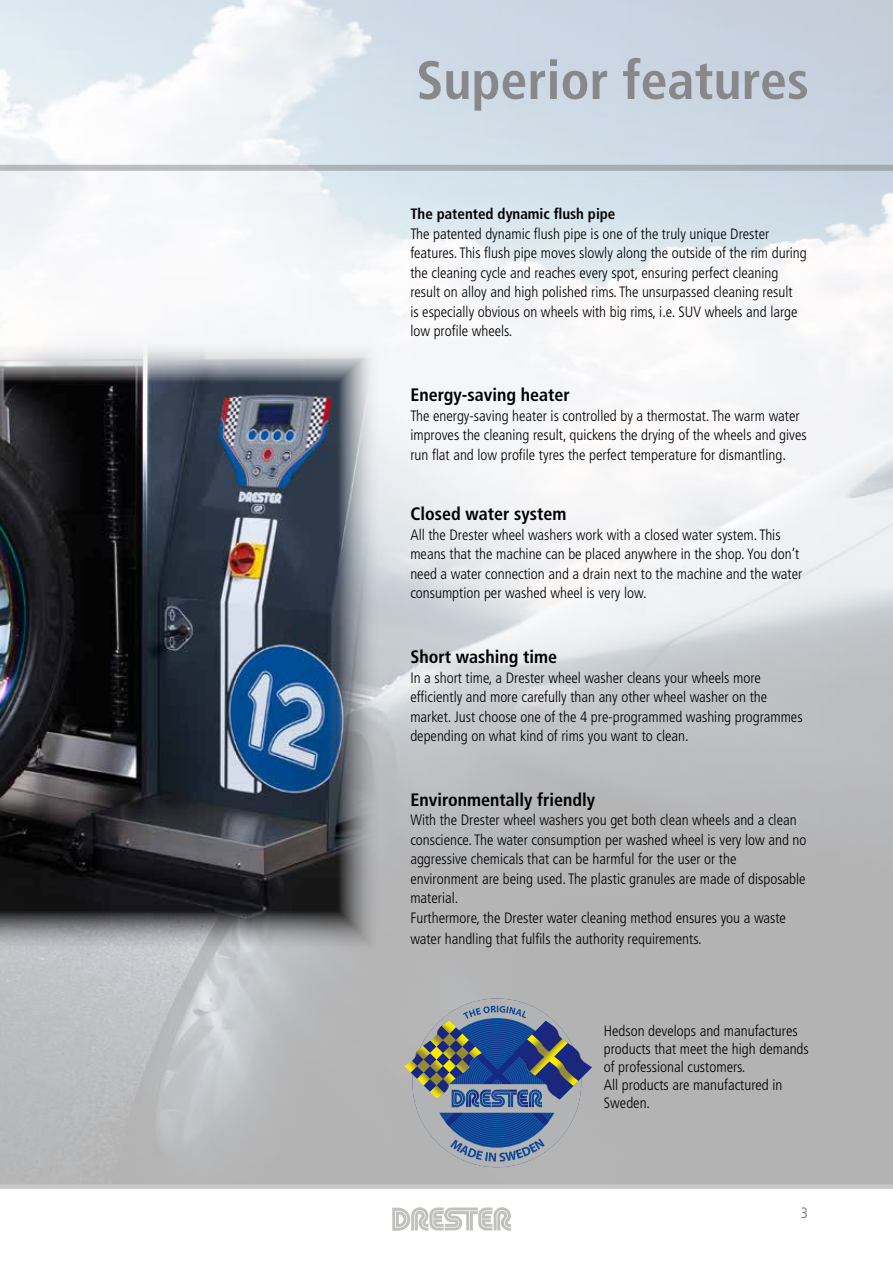
<style>
.page{position:relative;width:893px;height:1263px;background:#fff}
.page>*{position:absolute;margin:0;border:0;box-sizing:border-box;transform-origin:0 0}
.t1{font:700 condensed 54px "Frutiger LT Std";color:#87888a}
.t2{font:700 condensed 18px "Frutiger LT Std";color:#000}
.t3{font:300 condensed 15px/19.5px "Frutiger LT Std";color:#000}
.t4{font:700 condensed 15px "Frutiger LT Std";color:#000}
.t5{font:300 condensed 15px "Frutiger LT Std";color:#707172}
</style>
<div class="page">
<svg style="left:392px;top:1207px;width:119px;height:24px"></svg>
<svg style="left:404px;top:1149px;width:188px;height:18px;background:#a3a9b1"></svg>
<img style="left:463px;top:986px;width:134px;height:164px">
<img style="left:401px;top:986px;width:132px;height:163px">
<img style="left:0;top:309px;width:379px;height:645px">
<svg style="left:0;top:165px;width:893px;height:6px;background:#aeb5ba"></svg>
<div style="left:0;top:1184px;width:893px;height:5px;background:#c6c7c8"></div>
<h1 class="t1" style="left:416px;top:48px;width:394px">Superior features</h1>
<p class="t4" style="left:410px;top:205px;width:207px">The patented dynamic flush pipe</p>
<p class="t3" style="left:410px;top:224px;width:398px">The patented dynamic flush pipe is one of the truly unique Drester features. This flush pipe moves slowly along the outside of the rim during the cleaning cycle and reaches every spot, ensuring perfect cleaning result on alloy and high polished rims. The unsurpassed cleaning result<br>is especially obvious on wheels with big rims, i.e. SUV wheels and large low profile wheels.</p>
<p class="t2" style="left:410px;top:384px;width:161px">Energy-saving heater</p>
<p class="t3" style="left:410px;top:406px;width:398px">The energy-saving heater is controlled by a thermostat. The warm water improves the cleaning result, quickens the drying of the wheels and gives run flat and low profile tyres the perfect temperature for dismantling.</p>
<p class="t2" style="left:410px;top:503px;width:158px">Closed water system</p>
<p class="t3" style="left:410px;top:525px;width:393px">All the Drester wheel washers work with a closed water system. This means that the machine can be placed anywhere in the shop. You don’t need a water connection and a drain next to the machine and the water consumption per washed wheel is very low.</p>
<p class="t2" style="left:410px;top:646px;width:148px">Short washing time</p>
<p class="t3" style="left:410px;top:668px;width:394px">In a short time, a Drester wheel washer cleans your wheels more efficiently and more carefully than any other wheel washer on the market. Just choose one of the 4 pre-programmed washing programmes depending on what kind of rims you want to clean.</p>
<p class="t2" style="left:410px;top:789px;width:186px">Environmentally friendly</p>
<p class="t3" style="left:410px;top:810px;width:398px">With the Drester wheel washers you get both clean wheels and a clean conscience. The water consumption per washed wheel is very low and no aggressive chemicals that can be harmful for the user or the environment are being used. The plastic granules are made of disposable material.<br>Furthermore, the Drester water cleaning method ensures you a waste</p>
<p class="t3" style="left:410px;top:930px;width:293px">water handling that fulfils the authority requirements.</p>
<p class="t3" style="left:604px;top:1022px;width:207px;line-height:18px">Hedson develops and manufactures products that meet the high demands of professional customers.<br>All products are manufactured in<br>Sweden.</p>
<p class="t5" style="left:801px;top:1205px;width:9px">3</p>
</div>
